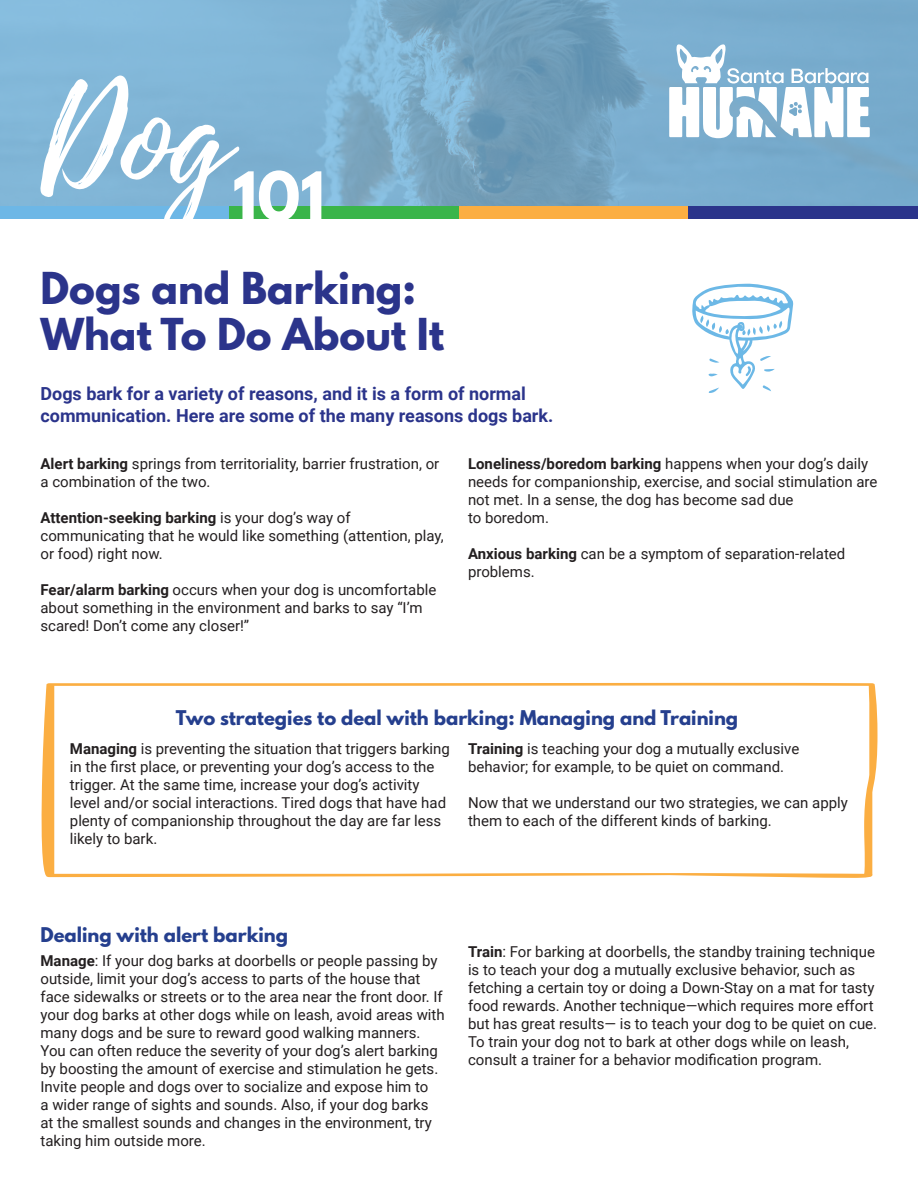
<style>
.page{position:relative;width:918px;height:1188px;background:#fff}
.page>*{position:absolute;margin:0;border:0;box-sizing:border-box;transform-origin:0 0}
.t1{font:131.7px "Playlist Script";color:#fff}
.t2{font:700 39px/46.8px "League Spartan";color:#2b348b}
.t3{font:700 18px/21.6px "Roboto";color:#2b348b}
.t4{font:700 18px "League Spartan";color:#253f8e}
.t5{font:15px/18px "Roboto";color:#231f20}
.s1{font-weight:700}
</style>
<div class="page">
<svg style="left:0;top:0;width:918px;height:206px;fill:#7cafd0"></svg>
<div style="left:0;top:206px;width:230px;height:13px;background:#6db7e6"></div>
<div style="left:230px;top:206px;width:229px;height:13px;background:#3ab54a"></div>
<div style="left:459px;top:206px;width:229px;height:13px;background:#fbae42"></div>
<div style="left:688px;top:206px;width:230px;height:13px;background:#2b348b"></div>
<svg style="left:669px;top:44px;width:201px;height:94px"></svg>
<svg style="left:42px;top:683px;width:835px;height:195px"></svg>
<svg style="left:692px;top:284px;width:101px;height:109px"></svg>
<h1 class="t1" style="left:40px;top:45px;width:286px">Dog<sub>101</sub></h1>
<h2 class="t2" style="left:40px;top:264px;width:405px">Dogs and Barking:<br>What To Do About It</h2>
<p class="t3" style="left:40px;top:382px;width:514px">Dogs bark for a variety of reasons, and it is a form of normal communication. Here are some of the many reasons dogs bark.</p>
<p class="t5" style="left:40px;top:454px;width:400px"><span class="s1">Alert barking</span> springs from territoriality, barrier frustration, or a combination of the two.</p>
<p class="t5" style="left:40px;top:508px;width:405px"><span class="s1">Attention-seeking barking</span> is your dog’s way of communicating that he would like something (attention, play, or food) right now.</p>
<p class="t5" style="left:40px;top:580px;width:397px"><span class="s1">Fear/alarm barking</span> occurs when your dog is uncomfortable about something in the environment and barks to say “I’m scared! Don’t come any closer!”</p>
<p class="t5" style="left:468px;top:454px;width:411px"><span class="s1">Loneliness/boredom barking</span> happens when your dog’s daily needs for companionship, exercise, and social stimulation are not met. In a sense, the dog has become sad due<br>to boredom.</p>
<p class="t5" style="left:468px;top:544px;width:379px"><span class="s1">Anxious barking</span> can be a symptom of separation-related problems.</p>
<p class="t4" style="left:176px;top:704px;width:564px">Two strategies to deal with barking: Managing and Training</p>
<p class="t5" style="left:70px;top:739px;width:382px"><span class="s1">Managing</span> is preventing the situation that triggers barking in the first place, or preventing your dog’s access to the trigger. At the same time, increase your dog’s activity level and/or social interactions. Tired dogs that have had plenty of companionship throughout the day are far less likely to bark.</p>
<p class="t5" style="left:468px;top:739px;width:333px"><span class="s1">Training</span> is teaching your dog a mutually exclusive behavior; for example, to be quiet on command.</p>
<p class="t5" style="left:468px;top:793px;width:381px">Now that we understand our two strategies, we can apply them to each of the different kinds of barking.</p>
<p class="t4" style="left:40px;top:920px;width:249px">Dealing with alert barking</p>
<p class="t5" style="left:40px;top:951px;width:406px"><span class="s1">Manage</span>: If your dog barks at doorbells or people passing by outside, limit your dog’s access to parts of the house that face sidewalks or streets or to the area near the front door. If your dog barks at other dogs while on leash, avoid areas with many dogs and be sure to reward good walking manners.<br>You can often reduce the severity of your dog’s alert barking by boosting the amount of exercise and stimulation he gets.<br>Invite people and dogs over to socialize and expose him to<br>a wider range of sights and sounds. Also, if your dog barks at the smallest sounds and changes in the environment, try taking him outside more.</p>
<p class="t5" style="left:468px;top:942px;width:411px"><span class="s1">Train</span>: For barking at doorbells, the standby training technique is to teach your dog a mutually exclusive behavior, such as fetching a certain toy or doing a Down-Stay on a mat for tasty food rewards. Another technique—which requires more effort but has great results— is to teach your dog to be quiet on cue.<br>To train your dog not to bark at other dogs while on leash, consult a trainer for a behavior modification program.</p>
</div>
